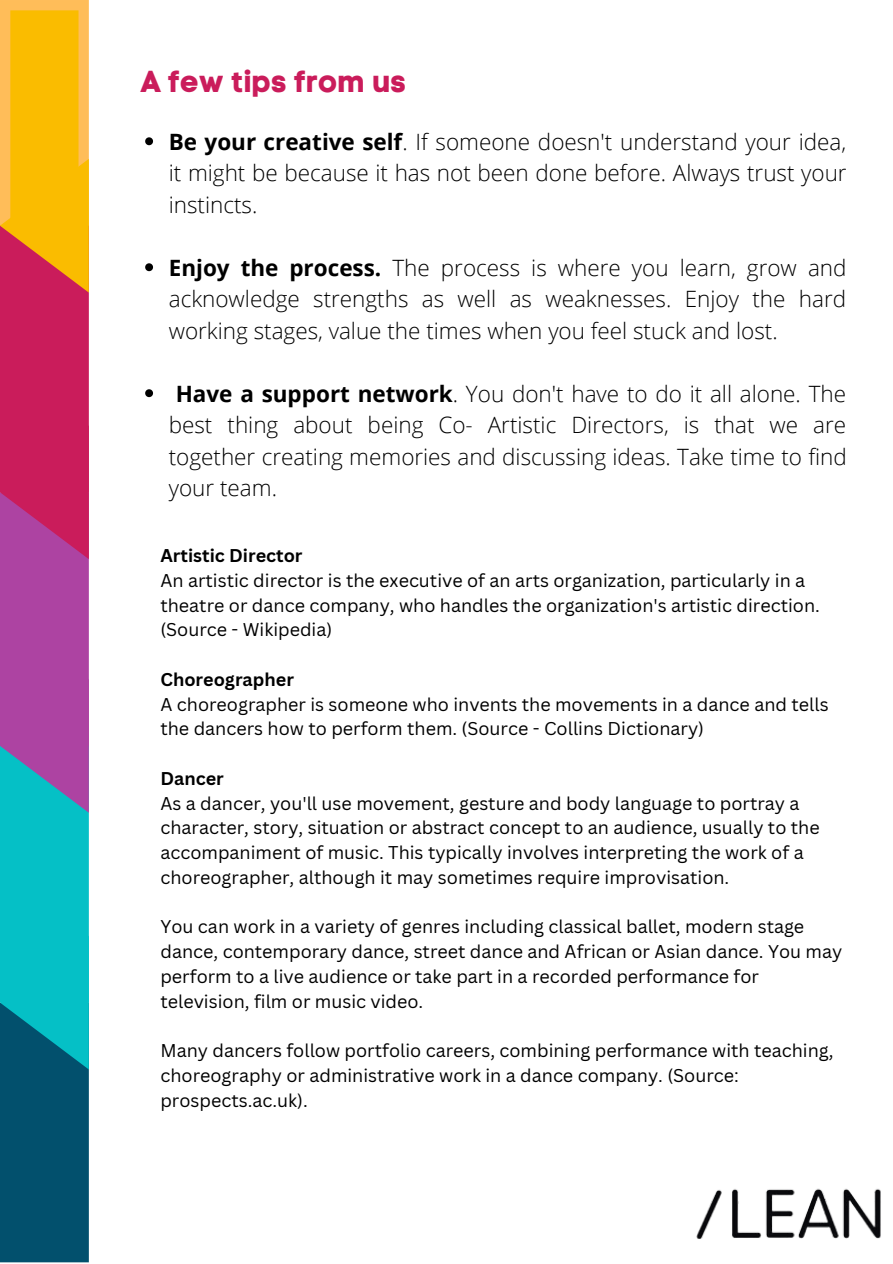
<style>
.page{position:relative;width:893px;height:1264px;background:#fff}
.page>*{position:absolute;margin:0;border:0;box-sizing:border-box;transform-origin:0 0}
.t1{font:30px "Code Pro Bold LC";color:#ca1c5b}
.t2{font:300 22.5px/31.5px "Open Sans";color:#000;text-align:justify}
.t3{font:18px/24.8px "Canva Sans";color:#000}
.t4{font:700 18px "Canva Sans";color:#000}
.s1{font-weight:700}
</style>
<div class="page">
<svg style="left:0;top:0;width:89px;height:1262px;background:#826f73"></svg>
<img style="left:696px;top:1188px;width:185px;height:51px">
<svg style="left:145px;top:137px;width:8px;height:8px"></svg>
<svg style="left:145px;top:263px;width:8px;height:8px"></svg>
<svg style="left:145px;top:389px;width:8px;height:8px"></svg>
<h1 class="t1" style="left:140px;top:63px;width:268px">A few tips from us</h1>
<p class="t2" style="left:169px;top:125px;width:679px"><span class="s1">Be your creative self</span>. If someone doesn't understand your idea, it might be because it has not been done before. Always trust your instincts.</p>
<p class="t2" style="left:169px;top:251px;width:679px"><span class="s1">Enjoy the process.</span> The process is where you learn, grow and acknowledge strengths as well as weaknesses. Enjoy the hard working stages, value the times when you feel stuck and lost.</p>
<p class="t2" style="left:169px;top:377px;width:679px;text-indent:7px"><span class="s1">Have a support network</span>. You don't have to do it all alone. The best thing about being Co- Artistic Directors, is that we are together creating memories and discussing ideas. Take time to find your team.</p>
<p class="t4" style="left:160px;top:543px;width:144px">Artistic Director</p>
<p class="t3" style="left:160px;top:567px;width:661px">An artistic director is the executive of an arts organization, particularly in a theatre or dance company, who handles the organization's artistic direction. (Source - Wikipedia)</p>
<p class="t4" style="left:160px;top:666px;width:135px">Choreographer</p>
<p class="t3" style="left:160px;top:691px;width:669px">A choreographer is someone who invents the movements in a dance and tells the dancers how to perform them. (Source - Collins Dictionary)</p>
<p class="t4" style="left:160px;top:765px;width:65px">Dancer</p>
<p class="t3" style="left:160px;top:790px;width:660px">As a dancer, you'll use movement, gesture and body language to portray a character, story, situation or abstract concept to an audience, usually to the accompaniment of music. This typically involves interpreting the work of a choreographer, although it may sometimes require improvisation.</p>
<p class="t3" style="left:160px;top:914px;width:683px">You can work in a variety of genres including classical ballet, modern stage dance, contemporary dance, street dance and African or Asian dance. You may perform to a live audience or take part in a recorded performance for television, film or music video.</p>
<p class="t3" style="left:160px;top:1037px;width:674px">Many dancers follow portfolio careers, combining performance with teaching, choreography or administrative work in a dance company. (Source: prospects.ac.uk).</p>
</div>
